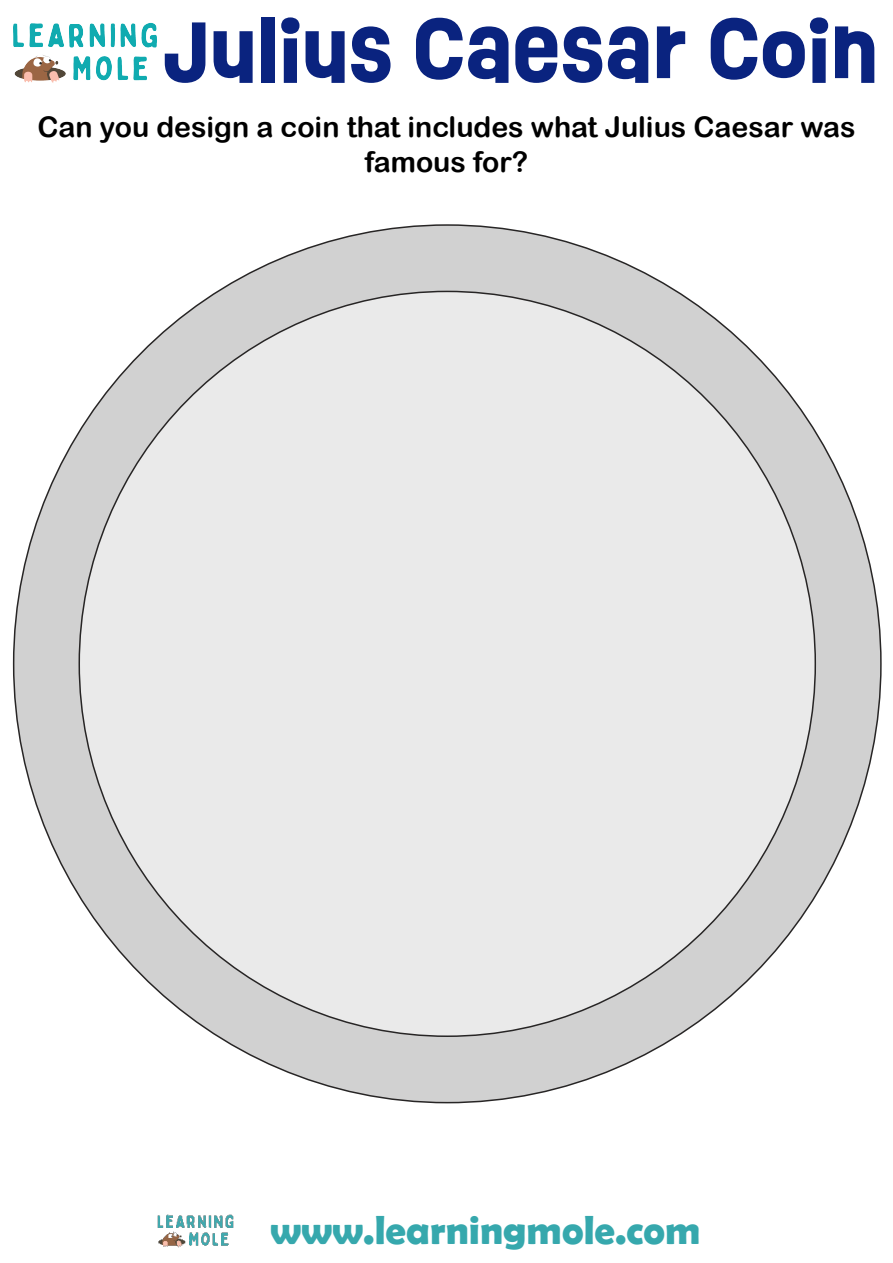
<style>
.page{position:relative;width:893px;height:1263px;background:#fff}
.page>*{position:absolute;margin:0;border:0;box-sizing:border-box;transform-origin:0 0}
.t1{font:700 79.5px "Ruddy";color:#0a237f}
.t2{font:700 40.8px "Berlin Sans FB Demi";color:#36a8ad}
.t3{font:28.5px/34.2px "Arial Rounded MT Bold";color:#000;text-align:center}
</style>
<div class="page">
<img style="left:14px;top:22px;width:143px;height:61px">
<img style="left:157px;top:1214px;width:77px;height:34px">
<div style="left:14px;top:225px;width:867px;height:877px;background:#d1d1d1;border-radius:50%"></div>
<div style="left:79px;top:291px;width:736px;height:745px;background:#eaeaea;border-radius:50%"></div>
<h1 class="t1" style="left:162px;top:-8px;width:718px">Julius Caesar Coin</h1>
<p class="t3" style="left:37px;top:110px;width:820px">Can you design a coin that includes what Julius Caesar was famous for?</p>
<h2 class="t2" style="left:271px;top:1206px;width:432px">www.learningmole.com</h2>
</div>
